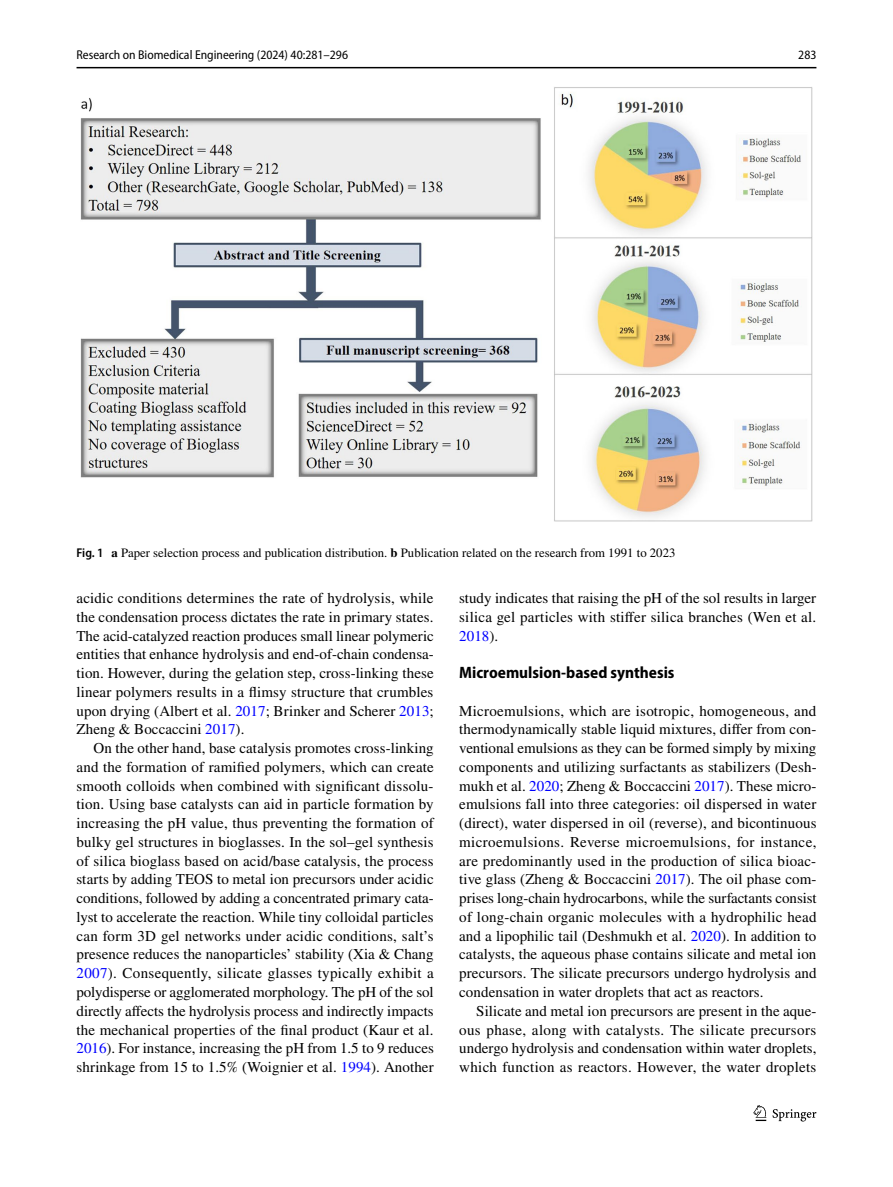
<style>
.page{position:relative;width:893px;height:1187px;background:#fff}
.page>*{position:absolute;margin:0;border:0;box-sizing:border-box;transform-origin:0 0}
.t1{font:700 semi-condensed 16.5px "Myriad Pro";color:#000}
.t2{font:15px/18.8px "STIX";letter-spacing:.005em;color:#000;text-align:justify}
.t3{font:12.75px "STIX";color:#000}
.t4{font:semi-condensed 12.75px "Myriad Pro";color:#000}
.s1{font-family:"Myriad Pro";font-weight:600;font-stretch:semi-condensed}
.s2{font-weight:700}
.s3{color:#00f}
</style>
<div class="page">
<hr style="left:77px;top:67px;width:739px;height:1px;background:#000">
<svg style="left:753px;top:1105px;width:13px;height:15px"></svg>
<svg style="left:773px;top:1109px;width:43px;height:12px"></svg>
<img style="left:81px;top:87px;width:731px;height:435px">
<p class="t4" style="left:77px;top:48px;width:273px">Research on Biomedical Engineering (2024) 40:281–296</p>
<p class="t4" style="left:798px;top:48px;width:20px">283</p>
<p class="t3" style="left:77px;top:544px;width:600px"><span class="s1">Fig. 1</span> <span class="s2">a</span> Paper selection process and publication distribution. <span class="s2">b</span> Publication related on the research from 1991 to 2023</p>
<p class="t2" style="left:77px;top:589px;width:359px">acidic conditions determines the rate of hydrolysis, while the condensation process dictates the rate in primary states.<br>The acid-catalyzed reaction produces small linear polymeric entities that enhance hydrolysis and end-of-chain condensa&shy;tion. However, during the gelation step, cross-linking these linear polymers results in a flimsy structure that crumbles upon drying (Albert et al. <span class="s3">2017</span>; Brinker and Scherer <span class="s3">2013</span>; Zheng &amp; Boccaccini <span class="s3">2017</span>).</p>
<p class="t2" style="left:77px;top:739px;width:359px;text-indent:17px">On the other hand, base catalysis promotes cross-linking and the formation of ramified polymers, which can create smooth colloids when combined with significant dissolu&shy;tion. Using base catalysts can aid in particle formation by increasing the pH value, thus preventing the formation of bulky gel structures in bioglasses. In the sol–gel synthesis of silica bioglass based on acid/base catalysis, the process starts by adding TEOS to metal ion precursors under acidic conditions, followed by adding a concentrated primary cata&shy;lyst to accelerate the reaction. While tiny colloidal particles can form 3D gel networks under acidic conditions, salt’s presence reduces the nanoparticles’ stability (Xia &amp; Chang <span class="s3">2007</span>). Consequently, silicate glasses typically exhibit a polydisperse or agglomerated morphology. The pH of the sol directly affects the hydrolysis process and indirectly impacts the mechanical properties of the final product (Kaur et al.<br><span class="s3">2016</span>). For instance, increasing the pH from 1.5 to 9 reduces shrinkage from 15 to 1.5% (Woignier et al. <span class="s3">1994</span>). Another</p>
<p class="t2" style="left:459px;top:589px;width:359px">study indicates that raising the pH of the sol results in larger silica gel particles with stiffer silica branches (Wen et al.<br><span class="s3">2018</span>).</p>
<p class="t1" style="left:459px;top:663px;width:217px">Microemulsion‑based synthesis</p>
<p class="t2" style="left:459px;top:702px;width:359px">Microemulsions, which are isotropic, homogeneous, and thermodynamically stable liquid mixtures, differ from con&shy;ventional emulsions as they can be formed simply by mixing components and utilizing surfactants as stabilizers (Desh&shy;mukh et al. <span class="s3">2020</span>; Zheng &amp; Boccaccini <span class="s3">2017</span>). These micro&shy;emulsions fall into three categories: oil dispersed in water (direct), water dispersed in oil (reverse), and bicontinuous microemulsions. Reverse microemulsions, for instance, are predominantly used in the production of silica bioac&shy;tive glass (Zheng &amp; Boccaccini <span class="s3">2017</span>). The oil phase com&shy;prises long-chain hydrocarbons, while the surfactants consist of long-chain organic molecules with a hydrophilic head and a lipophilic tail (Deshmukh et al. <span class="s3">2020</span>). In addition to catalysts, the aqueous phase contains silicate and metal ion precursors. The silicate precursors undergo hydrolysis and condensation in water droplets that act as reactors.</p>
<p class="t2" style="left:459px;top:1002px;width:359px;text-indent:17px">Silicate and metal ion precursors are present in the aque&shy;ous phase, along with catalysts. The silicate precursors undergo hydrolysis and condensation within water droplets, which function as reactors. However, the water droplets</p>
</div>
